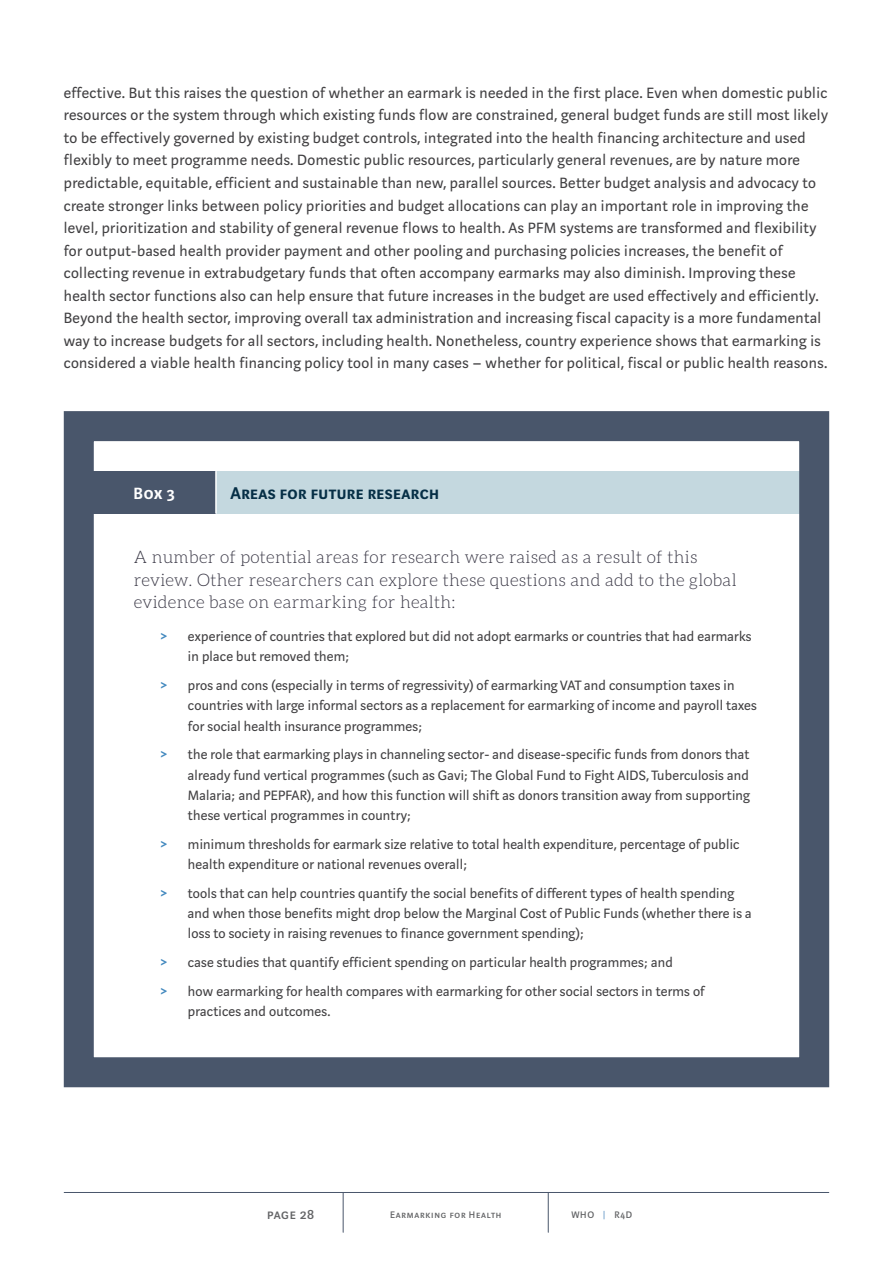
<style>
.page{position:relative;width:893px;height:1263px;background:#fff}
.page>*{position:absolute;margin:0;border:0;box-sizing:border-box;transform-origin:0 0}
.t1{font:18.75px "Marat Sans Demibold Small Caps";letter-spacing:.025em;color:#062f46}
.t2{font:18px "Marat Sans Demibold Small Caps";color:#fff}
.t3{font:300 17.25px/22.5px "Aleo";letter-spacing:.015em;color:#393745}
.t4{font:16.5px/22.5px "Marat Sans";letter-spacing:.025em;color:#414042}
.t5{font:15px/20.2px "Marat Sans";letter-spacing:.015em;color:#414042}
.t6{font:15px "Marat Sans Medium Small Caps";letter-spacing:.045em;color:#636466}
.t7{font:10.5px "Marat Sans Medium Small Caps";letter-spacing:.075em;color:#636466}
.s1{font-family:"Aleo";font-weight:700;font-size:14.25px;color:#4188be}
.s2{color:#6496c6}
</style>
<div class="page">
<hr style="left:64px;top:1192px;width:765px;height:1px;background:#49566b">
<hr style="left:343px;top:1192px;width:1px;height:40px;background:#49566b">
<hr style="left:548px;top:1192px;width:1px;height:40px;background:#49566b">
<div style="left:92px;top:471px;width:124px;height:43px;background:#49566b"></div>
<div style="left:216px;top:471px;width:586px;height:43px;background:#c4d8df"></div>
<hr style="left:215px;top:471px;width:2px;height:43px;background:#fff">
<div style="left:64px;top:411px;width:765px;height:676px;border:30px solid #49566b"></div>
<p class="t4" style="left:64px;top:82px;width:766px">effective. But this raises the question of whether an earmark is needed in the first place. Even when domestic public resources or the system through which existing funds flow are constrained, general budget funds are still most likely to be effectively governed by existing budget controls, integrated into the health financing architecture and used flexibly to meet programme needs. Domestic public resources, particularly general revenues, are by nature more predictable, equitable, efficient and sustainable than new, parallel sources. Better budget analysis and advocacy to create stronger links between policy priorities and budget allocations can play an important role in improving the level, prioritization and stability of general revenue flows to health. As PFM systems are transformed and flexibility for output-based health provider payment and other pooling and purchasing policies increases, the benefit of collecting revenue in extrabudgetary funds that often accompany earmarks may also diminish. Improving these health sector functions also can help ensure that future increases in the budget are used effectively and efficiently.<br>Beyond the health sector, improving overall tax administration and increasing fiscal capacity is a more fundamental way to increase budgets for all sectors, including health. Nonetheless, country experience shows that earmarking is considered a viable health financing policy tool in many cases – whether for political, fiscal or public health reasons.</p>
<p class="t2" style="left:133px;top:484px;width:43px">Box 3</p>
<p class="t1" style="left:230px;top:483px;width:210px">Areas for future research</p>
<p class="t3" style="left:134px;top:546px;width:604px">A number of potential areas for research were raised as a result of this review. Other researchers can explore these questions and add to the global evidence base on earmarking for health:</p>
<p class="t5" style="left:188px;top:626px;width:565px;text-indent:-27px"><span class="s1">&gt;</span> experience of countries that explored but did not adopt earmarks or countries that had earmarks in place but removed them;</p>
<p class="t5" style="left:188px;top:675px;width:570px;text-indent:-27px"><span class="s1">&gt;</span> pros and cons (especially in terms of regressivity) of earmarking VAT and consumption taxes in countries with large informal sectors as a replacement for earmarking of income and payroll taxes for social health insurance programmes;</p>
<p class="t5" style="left:188px;top:745px;width:563px;text-align:justify;text-indent:-27px"><span class="s1">&gt;</span> the role that earmarking plays in channeling sector- and disease-specific funds from donors that already fund vertical programmes (such as Gavi; The Global Fund to Fight AIDS, Tuberculosis and Malaria; and PEPFAR), and how this function will shift as donors transition away from supporting these vertical programmes in country;</p>
<p class="t5" style="left:188px;top:834px;width:553px;text-indent:-27px"><span class="s1">&gt;</span> minimum thresholds for earmark size relative to total health expenditure, percentage of public health expenditure or national revenues overall;</p>
<p class="t5" style="left:188px;top:883px;width:565px;text-indent:-27px"><span class="s1">&gt;</span> tools that can help countries quantify the social benefits of different types of health spending and when those benefits might drop below the Marginal Cost of Public Funds (whether there is a loss to society in raising revenues to finance government spending);</p>
<p class="t5" style="left:161px;top:948px;width:545px;line-height:28.8px"><span class="s1">&gt;</span> case studies that quantify efficient spending on particular health programmes; and<br><span class="s1">&gt;</span> how earmarking for health compares with earmarking for other social sectors in terms of</p>
<p class="t5" style="left:188px;top:1001px;width:144px">practices and outcomes.</p>
<p class="t6" style="left:267px;top:1207px;width:48px">page 28</p>
<p class="t7" style="left:390px;top:1209px;width:113px">Earmarking for Health</p>
<p class="t7" style="left:571px;top:1209px;width:62px">WHO <span class="s2">|</span> R4D</p>
</div>
